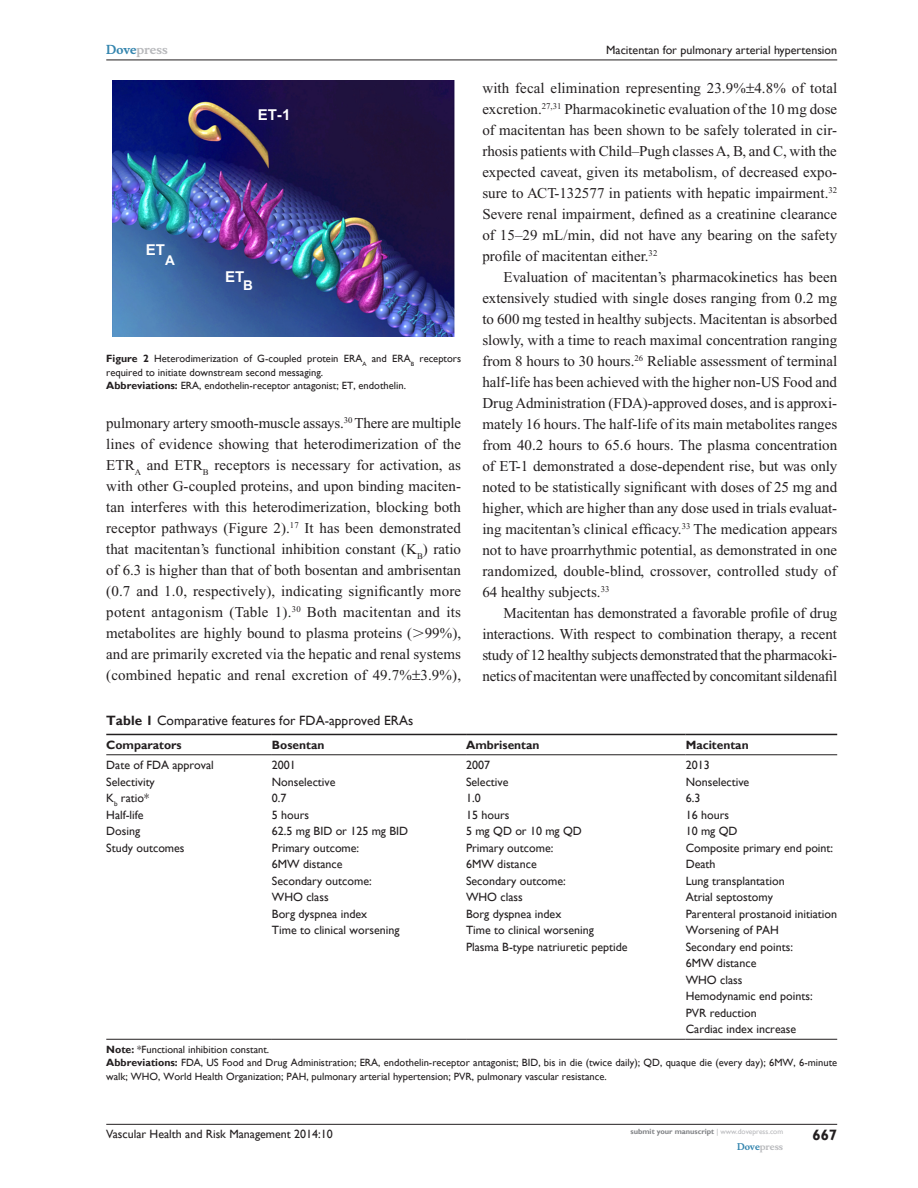
<style>
.page{position:relative;width:918px;height:1188px;background:#fff}
.page>*{position:absolute;margin:0;border:0;box-sizing:border-box;transform-origin:0 0}
.Tx{font:15px/21px "Times New Roman";color:#231f20;text-align:justify}
.t1{font:700 15px "Arial";color:#fff}
.RunFolio-R{font:700 15px "Gill Sans";color:#231f20}
.TN_TT{font:13.5px "Gill Sans";color:#231f20}
.t2{font:700 13.5px "Arial";color:#fff}
.TB{font:12px/16.5px "Gill Sans";color:#231f20}
.RunH-R{font:12px "Gill Sans";color:#231f20}
.TCH{font:700 12px "Gill Sans";color:#231f20}
.RunF-R{font:12px "Gill Sans";color:#231f20}
.RunH-Brand-R{font:700 12px "Musee";color:#b8b9bc}
.TSNRI{font:10.5px/13.5px "Gill Sans";color:#231f20}
.FC{font:10.5px/13.5px "Gill Sans";color:#231f20}
.RunF-Brand-R{font:700 9px "Musee";color:#b8b9bc}
.RunF-SubmityourMS-R{font:700 7.5px "Gill Sans";color:#808285}
.s1{color:#3485ae}
.s2{font-weight:700}
.s3{font-family:"Mathematical Pi One"}
.s4{font-weight:400;color:#b8b9bc}
</style>
<div class="page">
<hr style="left:106px;top:1124px;width:731px;height:1px;background:#231f20">
<hr style="left:106px;top:60px;width:731px;height:1px;background:#231f20">
<img style="left:113px;top:81px;width:342px;height:256px">
<hr style="left:106px;top:754px;width:166px;height:1px;background:#231f20">
<hr style="left:272px;top:754px;width:194px;height:1px;background:#231f20">
<hr style="left:466px;top:754px;width:220px;height:1px;background:#231f20">
<hr style="left:686px;top:754px;width:151px;height:1px;background:#231f20">
<hr style="left:106px;top:1039px;width:166px;height:1px;background:#231f20">
<hr style="left:272px;top:1039px;width:194px;height:1px;background:#231f20">
<hr style="left:466px;top:1039px;width:220px;height:1px;background:#231f20">
<hr style="left:686px;top:1039px;width:151px;height:1px;background:#231f20">
<hr style="left:106px;top:734px;width:166px;height:1px;background:#231f20">
<hr style="left:272px;top:734px;width:194px;height:1px;background:#231f20">
<hr style="left:466px;top:734px;width:220px;height:1px;background:#231f20">
<hr style="left:686px;top:734px;width:151px;height:1px;background:#231f20">
<p class="RunH-Brand-R" style="left:106px;top:43px;width:63px"><span class="s1">Dove</span>press</p>
<p class="t1" style="left:146px;top:241px;width:21px">ET</p>
<p class="t2" style="left:165px;top:252px;width:11px">A</p>
<p class="t1" style="left:258px;top:106px;width:34px">ET-1</p>
<p class="t1" style="left:225px;top:268px;width:21px">ET</p>
<p class="t2" style="left:243px;top:277px;width:11px">B</p>
<p class="FC" style="left:106px;top:352px;width:356px"><span class="s2">Figure 2</span> Heterodimerization of G-coupled protein ERA<sub>A</sub> and ERA<sub>B</sub> receptors required to initiate downstream second messaging.</p>
<p class="TSNRI" style="left:106px;top:379px;width:301px"><span class="s2">Abbreviations:</span> ERA, endothelin-receptor antagonist; ET, endothelin.</p>
<p class="Tx" style="left:106px;top:413px;width:356px">pulmonary artery smooth-muscle assays.<sup>30</sup> There are multiple lines of evidence showing that heterodimerization of the ETR<sub>A</sub> and ETR<sub>B</sub> receptors is necessary for activation, as with other G-coupled proteins, and upon binding maciten&shy;tan interferes with this heterodimerization, blocking both receptor pathways (Figure 2).<sup>17</sup> It has been demonstrated that macitentan’s functional inhibition constant (K<sub>B</sub>) ratio of 6.3 is higher than that of both bosentan and ambrisentan (0.7 and 1.0, respectively), indicating significantly more potent antagonism (Table 1).<sup>30</sup> Both macitentan and its metabolites are highly bound to plasma proteins (<span class="s3">.</span>99%), and are primarily excreted via the hepatic and renal systems (combined hepatic and renal excretion of 49.7% 3.9%),</p>
<p class="RunH-R" style="left:606px;top:43px;width:233px">Macitentan for pulmonary arterial hypertension</p>
<p class="Tx" style="left:482px;top:77px;width:356px">with fecal elimination representing 23.9% 4.8% of total excretion.<sup>27,31</sup> Pharmacokinetic evaluation of the 10 mg dose of macitentan has been shown to be safely tolerated in cir&shy;rhosis patients with Child–Pugh classes A, B, and C, with the expected caveat, given its metabolism, of decreased expo&shy;sure to ACT-132577 in patients with hepatic impairment.<sup>32<br></sup>Severe renal impairment, defined as a creatinine clearance of 15–29 mL/min, did not have any bearing on the safety profile of macitentan either.<sup>32</sup></p>
<p class="Tx" style="left:482px;top:266px;width:356px;text-indent:21px">Evaluation of macitentan’s pharmacokinetics has been extensively studied with single doses ranging from 0.2 mg to 600 mg tested in healthy subjects. Macitentan is absorbed slowly, with a time to reach maximal concentration ranging from 8 hours to 30 hours.<sup>26</sup> Reliable assessment of terminal half-life has been achieved with the higher non-US Food and Drug Administration (FDA)-approved doses, and is approxi&shy;mately 16 hours. The half-life of its main metabolites ranges from 40.2 hours to 65.6 hours. The plasma concentration of ET-1 demonstrated a dose-dependent rise, but was only noted to be statistically significant with doses of 25 mg and higher, which are higher than any dose used in trials evaluat&shy;ing macitentan’s clinical efficacy.<sup>33</sup> The medication appears not to have proarrhythmic potential, as demonstrated in one randomized, double-blind, crossover, controlled study of 64 healthy subjects.<sup>33</sup></p>
<p class="Tx" style="left:482px;top:602px;width:356px;text-indent:21px">Macitentan has demonstrated a favorable profile of drug interactions. With respect to combination therapy, a recent study of 12 healthy subjects demonstrated that the pharmacoki&shy;netics of macitentan were unaffected by concomitant sildenafil</p>
<p class="TN_TT" style="left:106px;top:713px;width:308px"><span class="s2">Table 1</span> Comparative features for FDA-approved ERAs</p>
<p class="TCH" style="left:106px;top:738px;width:77px">Comparators</p>
<p class="TCH" style="left:272px;top:738px;width:54px">Bosentan</p>
<p class="TCH" style="left:466px;top:738px;width:75px">Ambrisentan</p>
<p class="TCH" style="left:686px;top:738px;width:64px">Macitentan</p>
<p class="TB" style="left:106px;top:757px;width:109px">Date of FDA approval</p>
<p class="TB" style="left:272px;top:757px;width:25px">2001</p>
<p class="TB" style="left:466px;top:757px;width:25px">2007</p>
<p class="TB" style="left:686px;top:757px;width:25px">2013</p>
<p class="TB" style="left:106px;top:774px;width:50px">Selectivity</p>
<p class="TB" style="left:272px;top:774px;width:65px">Nonselective</p>
<p class="TB" style="left:466px;top:774px;width:44px">Selective</p>
<p class="TB" style="left:686px;top:774px;width:65px">Nonselective</p>
<p class="TB" style="left:106px;top:790px;width:44px">K<sub>b</sub> ratio*</p>
<p class="TB" style="left:272px;top:790px;width:16px">0.7</p>
<p class="TB" style="left:466px;top:790px;width:16px">1.0</p>
<p class="TB" style="left:686px;top:790px;width:16px">6.3</p>
<p class="TB" style="left:106px;top:807px;width:39px">Half-life</p>
<p class="TB" style="left:272px;top:807px;width:39px">5 hours</p>
<p class="TB" style="left:466px;top:807px;width:45px">15 hours</p>
<p class="TB" style="left:686px;top:807px;width:45px">16 hours</p>
<p class="TB" style="left:106px;top:823px;width:35px">Dosing</p>
<p class="TB" style="left:272px;top:823px;width:138px">62.5 mg BID or 125 mg BID</p>
<p class="TB" style="left:466px;top:823px;width:117px">5 mg QD or 10 mg QD</p>
<p class="TB" style="left:686px;top:823px;width:53px">10 mg QD</p>
<p class="TB" style="left:106px;top:840px;width:80px">Study outcomes</p>
<p class="TB" style="left:272px;top:840px;width:129px">Primary outcome:<br>6MW distance<br>Secondary outcome:<br>WHO class<br>Borg dyspnea index<br>Time to clinical worsening</p>
<p class="TB" style="left:466px;top:840px;width:163px">Primary outcome:<br>6MW distance<br>Secondary outcome:<br>WHO class<br>Borg dyspnea index<br>Time to clinical worsening<br>Plasma B-type natriuretic peptide</p>
<p class="TB" style="left:686px;top:840px;width:153px">Composite primary end point:<br>Death<br>Lung transplantation<br>Atrial septostomy<br>Parenteral prostanoid initiation<br>Worsening of PAH<br>Secondary end points:<br>6MW distance<br>WHO class<br>Hemodynamic end points:<br>PVR reduction<br>Cardiac index increase</p>
<p class="TSNRI" style="left:106px;top:1042px;width:164px"><span class="s2">Note:</span> *Functional inhibition constant.</p>
<p class="TSNRI" style="left:106px;top:1056px;width:732px"><span class="s2">Abbreviations:</span> FDA, US Food and Drug Administration; ERA, endothelin-receptor antagonist; BID, bis in die (twice daily); QD, quaque die (every day); 6MW, 6-minute walk; WHO, World Health Organization; PAH, pulmonary arterial hypertension; PVR, pulmonary vascular resistance.</p>
<p class="RunF-R" style="left:106px;top:1127px;width:228px">Vascular Health and Risk Management 2014:10</p>
<p class="RunF-SubmityourMS-R" style="left:631px;top:1127px;width:154px">submit your manuscript <span class="s4">| www.dovepress.com</span></p>
<p class="RunF-Brand-R" style="left:737px;top:1141px;width:48px"><span class="s1">Dove</span>press</p>
<p class="RunFolio-R" style="left:812px;top:1126px;width:26px">667</p>
</div>
